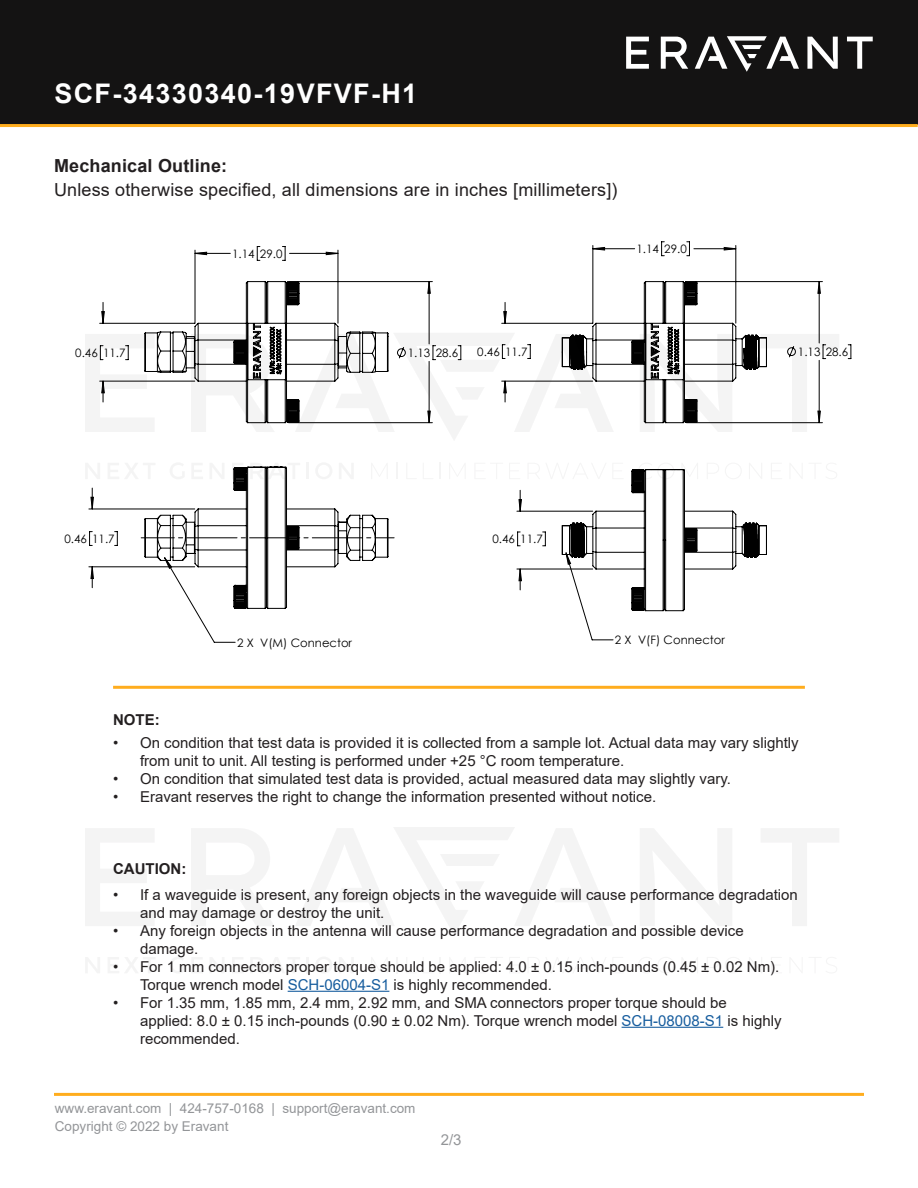
<style>
.page{position:relative;width:918px;height:1188px;background:#fff}
.page>*{position:absolute;margin:0;border:0;box-sizing:border-box;transform-origin:0 0}
.SKU_Header{font:700 27px "Arial";letter-spacing:.05em;color:#fff}
.t1{font:18px "Arial";letter-spacing:.01em;color:#231f20}
.t2{font:700 18px "Arial";letter-spacing:.01em;color:#231f20}
.t3{font:15px/18px "Arial";color:#231f20}
.SUBHeader{font:700 15px "Arial";color:#231f20}
.SKU_Header-2{font:15px "Arial";color:#939598}
.Basic_Body{font:13.5px "Arial";color:#939598}
.SKU_Header-3{font:13.5px "Arial";color:#939598}
.t4{font:11.55px "Century Gothic";color:#000}
.s1{color:#175d9e}
</style>
<div class="page">
<svg style="left:848px;top:344px;width:4px;height:15px"></svg>
<svg style="left:661px;top:241px;width:3px;height:6px"></svg>
<hr style="left:593px;top:245px;width:1px;height:78px;background:#000">
<hr style="left:736px;top:245px;width:1px;height:78px;background:#000">
<svg style="left:89px;top:531px;width:2px;height:15px"></svg>
<hr style="left:89px;top:509px;width:106px;height:1px;background:#000">
<hr style="left:89px;top:567px;width:106px;height:1px;background:#000">
<hr style="left:288px;top:991px;width:101px;height:1px;background:#175d9e">
<hr style="left:622px;top:1027px;width:101px;height:1px;background:#175d9e">
<hr style="left:113px;top:686px;width:692px;height:3px;background:#ffad1e">
<div style="left:0;top:0;width:918px;height:125px;background:#141313"></div>
<hr style="left:0;top:124px;width:918px;height:3px;background:#ffad1e">
<svg style="left:807px;top:37px;width:31px;height:32px"></svg>
<svg style="left:847px;top:37px;width:26px;height:32px"></svg>
<svg style="left:661px;top:37px;width:27px;height:32px"></svg>
<svg style="left:695px;top:36px;width:104px;height:36px"></svg>
<svg style="left:626px;top:37px;width:23px;height:32px"></svg>
<hr style="left:54px;top:1093px;width:810px;height:3px;background:#ffad1e">
<svg style="left:85px;top:280px;width:754px;height:159px"></svg>
<svg style="left:86px;top:463px;width:14px;height:16px"></svg>
<svg style="left:108px;top:462px;width:664px;height:181px"></svg>
<svg style="left:640px;top:829px;width:92px;height:97px"></svg>
<svg style="left:761px;top:829px;width:78px;height:97px"></svg>
<svg style="left:191px;top:829px;width:83px;height:97px"></svg>
<svg style="left:296px;top:827px;width:317px;height:107px"></svg>
<svg style="left:85px;top:829px;width:69px;height:97px"></svg>
<svg style="left:86px;top:957px;width:14px;height:16px"></svg>
<svg style="left:108px;top:957px;width:47px;height:16px"></svg>
<svg style="left:170px;top:957px;width:14px;height:16px"></svg>
<svg style="left:192px;top:957px;width:11px;height:16px"></svg>
<svg style="left:210px;top:957px;width:14px;height:16px"></svg>
<svg style="left:232px;top:957px;width:11px;height:16px"></svg>
<svg style="left:251px;top:957px;width:49px;height:16px"></svg>
<hr style="left:306px;top:957px;width:3px;height:16px;background:#231f20">
<svg style="left:316px;top:957px;width:16px;height:16px"></svg>
<svg style="left:339px;top:957px;width:14px;height:16px"></svg>
<svg style="left:396px;top:957px;width:2px;height:16px"></svg>
<svg style="left:439px;top:957px;width:1px;height:16px"></svg>
<svg style="left:509px;top:957px;width:2px;height:16px"></svg>
<svg style="left:528px;top:957px;width:86px;height:16px"></svg>
<svg style="left:682px;top:958px;width:16px;height:15px"></svg>
<svg style="left:749px;top:957px;width:13px;height:16px"></svg>
<svg style="left:771px;top:957px;width:2px;height:16px"></svg>
<p class="SKU_Header" style="left:54px;top:75px;width:364px">SCF-34330340-19VFVF-H1</p>
<p class="t2" style="left:54px;top:152px;width:175px">Mechanical Outline:</p>
<p class="t1" style="left:54px;top:177px;width:565px">Unless otherwise specified, all dimensions are in inches [millimeters])</p>
<p class="t4" style="left:232px;top:246px;width:52px">1.14 29.0</p>
<p class="t4" style="left:636px;top:241px;width:52px">1.14 29.0</p>
<p class="t4" style="left:75px;top:345px;width:52px">0.46 11.7</p>
<p class="t4" style="left:408px;top:345px;width:52px">1.13 28.6</p>
<p class="t4" style="left:477px;top:344px;width:52px">0.46 11.7</p>
<p class="t4" style="left:798px;top:344px;width:52px">1.13 28.6</p>
<p class="t4" style="left:64px;top:531px;width:52px">0.46 11.7</p>
<p class="SUBHeader" style="left:113px;top:709px;width:48px">NOTE:</p>
<p class="t4" style="left:237px;top:634px;width:117px">2 X V(M) Connector</p>
<p class="t4" style="left:492px;top:531px;width:52px">0.46 11.7</p>
<p class="t4" style="left:615px;top:632px;width:111px">2 X V(F) Connector</p>
<p class="t3" style="left:140px;top:734px;width:660px;text-indent:-27px">• On condition that test data is provided it is collected from a sample lot. Actual data may vary slightly from unit to unit. All testing is performed under +25 °C room temperature.</p>
<p class="t3" style="left:113px;top:770px;width:619px">• On condition that simulated test data is provided, actual measured data may slightly vary.</p>
<p class="t3" style="left:113px;top:788px;width:545px">• Eravant reserves the right to change the information presented without notice.</p>
<p class="SUBHeader" style="left:113px;top:858px;width:75px">CAUTION:</p>
<p class="t3" style="left:140px;top:885px;width:659px;text-indent:-27px">• If a waveguide is present, any foreign objects in the waveguide will cause performance degradation and may damage or destroy the unit.</p>
<p class="t3" style="left:140px;top:921px;width:605px;text-indent:-27px">• Any foreign objects in the antenna will cause performance degradation and possible device damage.</p>
<p class="t3" style="left:140px;top:957px;width:641px;text-indent:-27px">• For 1 mm connectors proper torque should be applied: 4.0 ± 0.15 inch-pounds (0.45 ± 0.02 Nm).<br>Torque wrench model <span class="s1">SCH-06004-S1</span> is highly recommended.</p>
<p class="t3" style="left:140px;top:993px;width:643px;text-indent:-27px">• For 1.35 mm, 1.85 mm, 2.4 mm, 2.92 mm, and SMA connectors proper torque should be applied: 8.0 ± 0.15 inch-pounds (0.90 ± 0.02 Nm). Torque wrench model <span class="s1">SCH-08008-S1</span> is highly recommended.</p>
<p class="Basic_Body" style="left:55px;top:1099px;width:362px">www.eravant.com | 424-757-0168 | support@eravant.com</p>
<p class="SKU_Header-3" style="left:55px;top:1117px;width:175px">Copyright © 2022 by Eravant</p>
<p class="SKU_Header-2" style="left:441px;top:1130px;width:22px">2/3</p>
</div>
